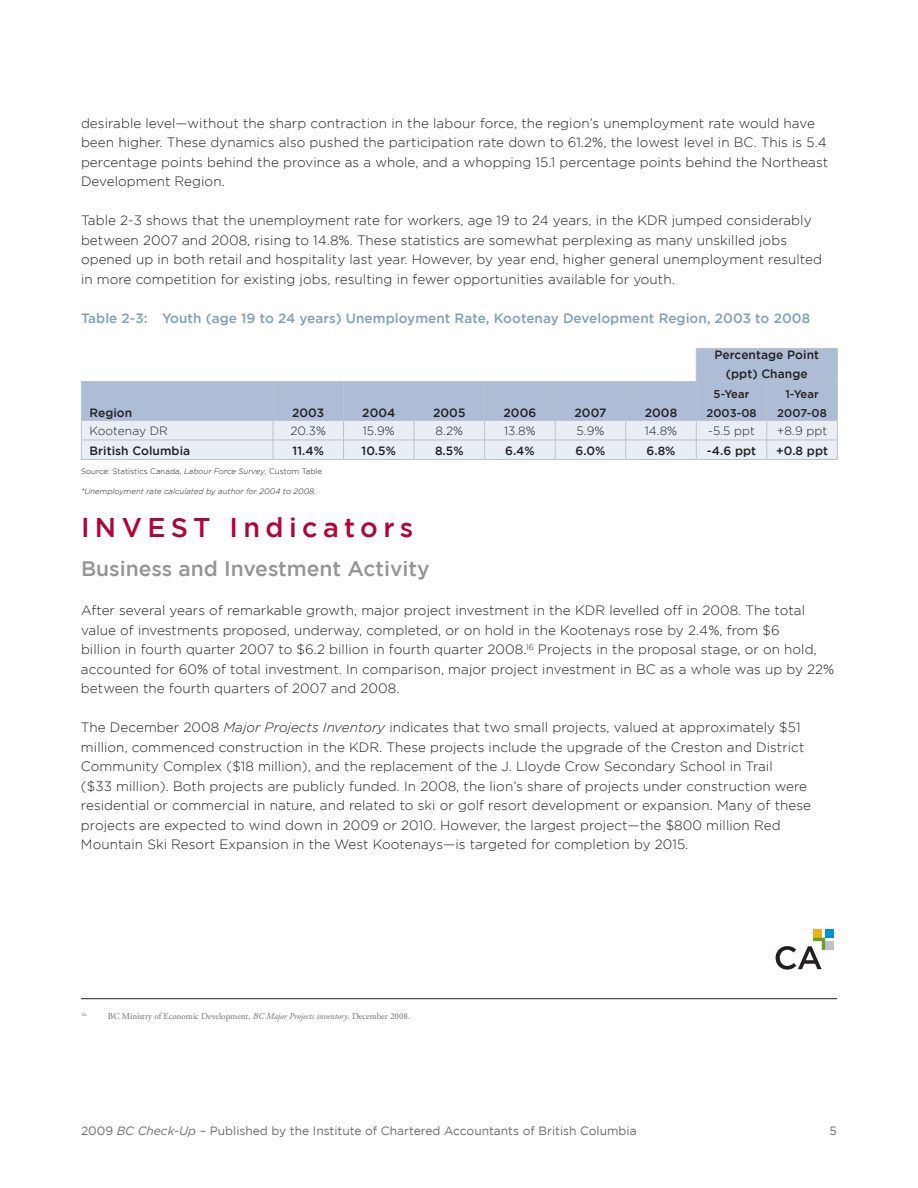
<style>
.page{position:relative;width:918px;height:1188px;background:#fff}
.page>*{position:absolute;margin:0;border:0;box-sizing:border-box;transform-origin:0 0}
.t1{font:500 27px "Gotham";letter-spacing:.2em;color:#b30437}
.t2{font:500 21px "Gotham";color:#939598}
.t3{font:300 13.5px/19.5px "Gotham";letter-spacing:.005em;color:#231f20}
.t4{font:500 13.5px "Gotham";letter-spacing:.005em;color:#7ea1b7}
.t5{font:500 12px/19.5px "Gotham";letter-spacing:.005em;color:#231f20;text-align:center}
.t6{font:12px "Gotham";color:#6c6d70}
.t7{font:300 12px "Gotham";letter-spacing:.005em;color:#231f20}
.t8{font:500 11.25px/19.5px "Gotham";letter-spacing:.005em;color:#231f20;text-align:center}
.t9{font:9px "Adobe Garamond Pro";color:#6c6d70}
.t10{font:300 7.8px "Gotham";letter-spacing:.005em;color:#231f20}
.t11{font:italic 300 7.8px "Gotham";letter-spacing:.005em;color:#231f20}
.s1{font-style:italic}
</style>
<div class="page">
<svg style="left:82px;top:349px;width:755px;height:71px;fill:#adbdd6"></svg>
<hr style="left:696px;top:348px;width:71px;height:1px;background:#bcc2c7">
<hr style="left:696px;top:349px;width:1px;height:32px;background:#bcc2c7">
<hr style="left:767px;top:348px;width:71px;height:1px;background:#bcc2c7">
<hr style="left:837px;top:349px;width:1px;height:32px;background:#bcc2c7">
<hr style="left:81px;top:381px;width:192px;height:1px;background:#bcc2c7">
<hr style="left:81px;top:382px;width:1px;height:38px;background:#bcc2c7">
<hr style="left:273px;top:381px;width:71px;height:1px;background:#bcc2c7">
<hr style="left:273px;top:382px;width:1px;height:38px;background:#bcc2c7">
<hr style="left:344px;top:381px;width:70px;height:1px;background:#bcc2c7">
<hr style="left:343px;top:382px;width:1px;height:38px;background:#bcc2c7">
<hr style="left:414px;top:381px;width:71px;height:1px;background:#bcc2c7">
<hr style="left:414px;top:382px;width:1px;height:38px;background:#bcc2c7">
<hr style="left:485px;top:381px;width:70px;height:1px;background:#bcc2c7">
<hr style="left:484px;top:382px;width:1px;height:38px;background:#bcc2c7">
<hr style="left:555px;top:381px;width:71px;height:1px;background:#bcc2c7">
<hr style="left:555px;top:382px;width:1px;height:38px;background:#bcc2c7">
<hr style="left:626px;top:381px;width:70px;height:1px;background:#bcc2c7">
<hr style="left:625px;top:382px;width:1px;height:38px;background:#bcc2c7">
<hr style="left:696px;top:381px;width:71px;height:1px;background:#bcc2c7">
<hr style="left:696px;top:382px;width:1px;height:38px;background:#bcc2c7">
<hr style="left:767px;top:381px;width:71px;height:1px;background:#bcc2c7">
<hr style="left:766px;top:382px;width:1px;height:38px;background:#bcc2c7">
<hr style="left:837px;top:382px;width:1px;height:38px;background:#bcc2c7">
<svg style="left:81px;top:420px;width:757px;height:39px;background:#e5ebf1"></svg>
<hr style="left:81px;top:459px;width:192px;height:1px;background:#bcc2c7">
<hr style="left:273px;top:459px;width:71px;height:1px;background:#bcc2c7">
<hr style="left:344px;top:459px;width:70px;height:1px;background:#bcc2c7">
<hr style="left:414px;top:459px;width:71px;height:1px;background:#bcc2c7">
<hr style="left:485px;top:459px;width:70px;height:1px;background:#bcc2c7">
<hr style="left:555px;top:459px;width:71px;height:1px;background:#bcc2c7">
<hr style="left:626px;top:459px;width:70px;height:1px;background:#bcc2c7">
<hr style="left:696px;top:459px;width:71px;height:1px;background:#bcc2c7">
<hr style="left:767px;top:459px;width:71px;height:1px;background:#bcc2c7">
<hr style="left:81px;top:998px;width:756px;height:1px;background:#231f20">
<div style="left:813px;top:929px;width:9px;height:9px;background:#eab610"></div>
<div style="left:825px;top:929px;width:9px;height:9px;background:#0095ce"></div>
<div style="left:825px;top:941px;width:9px;height:9px;background:#bcc2c7"></div>
<svg style="left:776px;top:938px;width:49px;height:32px"></svg>
<p class="t3" style="left:81px;top:113px;width:749px">desirable level—without the sharp contraction in the labour force, the region’s unemployment rate would have been higher. These dynamics also pushed the participation rate down to 61.2%, the lowest level in BC. This is 5.4 percentage points behind the province as a whole, and a whopping 15.1 percentage points behind the Northeast Development Region.</p>
<p class="t3" style="left:81px;top:210px;width:743px">Table 2-3 shows that the unemployment rate for workers, age 19 to 24 years, in the KDR jumped considerably between 2007 and 2008, rising to 14.8%. These statistics are somewhat perplexing as many unskilled jobs opened up in both retail and hospitality last year. However, by year end, higher general unemployment resulted in more competition for existing jobs, resulting in fewer opportunities available for youth.</p>
<p class="t4" style="left:81px;top:310px;width:731px">Table 2-3: Youth (age 19 to 24 years) Unemployment Rate, Kootenay Development Region, 2003 to 2008</p>
<p class="t5" style="left:714px;top:344px;width:106px">Percentage Point (ppt) Change</p>
<p class="t5" style="left:89px;top:403px;width:44px">Region</p>
<p class="t5" style="left:292px;top:403px;width:34px">2003</p>
<p class="t5" style="left:362px;top:403px;width:35px">2004</p>
<p class="t5" style="left:433px;top:403px;width:34px">2005</p>
<p class="t5" style="left:504px;top:403px;width:34px">2006</p>
<p class="t5" style="left:575px;top:403px;width:33px">2007</p>
<p class="t5" style="left:645px;top:403px;width:34px">2008</p>
<p class="t8" style="left:706px;top:384px;width:52px">5-Year<br>2003-08</p>
<p class="t8" style="left:777px;top:384px;width:51px">1-Year<br>2007-08</p>
<p class="t7" style="left:89px;top:424px;width:80px">Kootenay DR</p>
<p class="t7" style="left:290px;top:424px;width:37px">20.3%</p>
<p class="t7" style="left:363px;top:424px;width:33px">15.9%</p>
<p class="t7" style="left:436px;top:424px;width:29px">8.2%</p>
<p class="t7" style="left:504px;top:424px;width:33px">13.8%</p>
<p class="t7" style="left:577px;top:424px;width:29px">5.9%</p>
<p class="t7" style="left:645px;top:424px;width:34px">14.8%</p>
<p class="t7" style="left:708px;top:424px;width:48px">-5.5 ppt</p>
<p class="t7" style="left:777px;top:424px;width:52px">+8.9 ppt</p>
<p class="t5" style="left:89px;top:440px;width:102px">British Columbia</p>
<p class="t5" style="left:293px;top:440px;width:33px">11.4%</p>
<p class="t5" style="left:362px;top:440px;width:36px">10.5%</p>
<p class="t5" style="left:435px;top:440px;width:30px">8.5%</p>
<p class="t5" style="left:505px;top:440px;width:31px">6.4%</p>
<p class="t5" style="left:575px;top:440px;width:31px">6.0%</p>
<p class="t5" style="left:646px;top:440px;width:31px">6.8%</p>
<p class="t5" style="left:707px;top:440px;width:51px">-4.6 ppt</p>
<p class="t5" style="left:776px;top:440px;width:53px">+0.8 ppt</p>
<p class="t10" style="left:81px;top:467px;width:243px">Source: Statistics Canada, <span class="s1">Labour Force Survey</span>, Custom Table</p>
<p class="t11" style="left:81px;top:487px;width:237px">*Unemployment rate calculated by author for 2004 to 2008.</p>
<h1 class="t1" style="left:81px;top:512px;width:334px">INVEST Indicators</h1>
<h2 class="t2" style="left:81px;top:557px;width:350px">Business and Investment Activity</h2>
<p class="t3" style="left:81px;top:600px;width:755px">After several years of remarkable growth, major project investment in the KDR levelled off in 2008. The total value of investments proposed, underway, completed, or on hold in the Kootenays rose by 2.4%, from $6<br>billion in fourth quarter 2007 to $6.2 billion in fourth quarter 2008.<sup>16</sup> Projects in the proposal stage, or on hold, accounted for 60% of total investment. In comparison, major project investment in BC as a whole was up by 22% between the fourth quarters of 2007 and 2008.</p>
<p class="t3" style="left:81px;top:717px;width:732px">The December 2008 <span class="s1">Major Projects Inventory</span> indicates that two small projects, valued at approximately $51 million, commenced construction in the KDR. These projects include the upgrade of the Creston and District Community Complex ($18 million), and the replacement of the J. Lloyde Crow Secondary School in Trail<br>($33 million). Both projects are publicly funded. In 2008, the lion’s share of projects under construction were residential or commercial in nature, and related to ski or golf resort development or expansion. Many of these projects are expected to wind down in 2009 or 2010. However, the largest project—the $800 million Red Mountain Ski Resort Expansion in the West Kootenays—is targeted for completion by 2015.</p>
<p class="t9" style="left:81px;top:1011px;width:331px"><sup>16.</sup> BC Ministry of Economic Development. <span class="s1">BC Major Projects inventory</span>. December 2008.</p>
<p class="t6" style="left:81px;top:1125px;width:557px">2009 <span class="s1">BC Check-Up</span> – Published by the Institute of Chartered Accountants of British Columbia</p>
<p class="t6" style="left:830px;top:1125px;width:9px">5</p>
</div>
